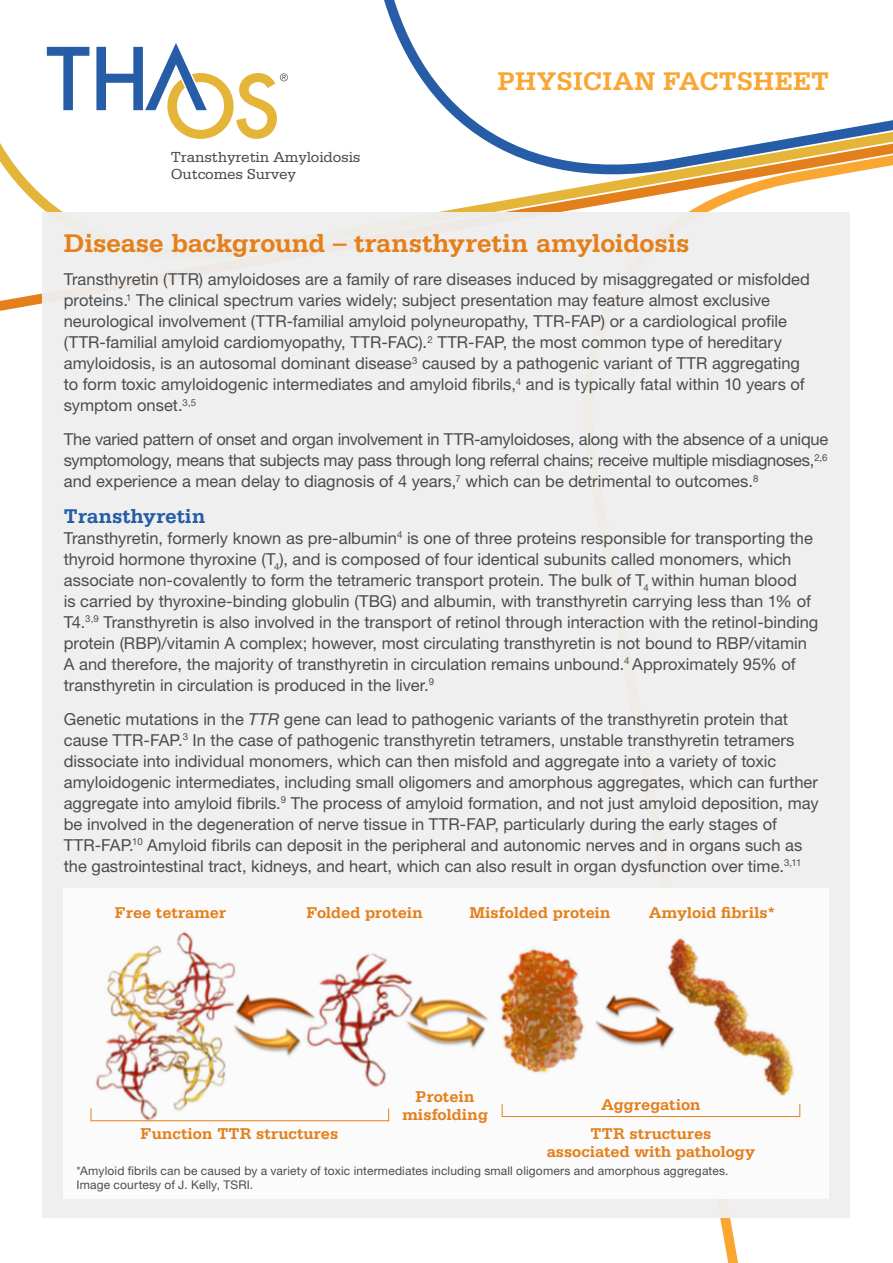
<style>
.page{position:relative;width:893px;height:1263px;background:#fff}
.page>*{position:absolute;margin:0;border:0;box-sizing:border-box;transform-origin:0 0}
.Head{font:700 27px "Serifa Std";letter-spacing:-.01em;color:#e4801b}
.Sub_sub{font:700 27px "Serifa Std";color:#faa633}
.t1{font:700 21px "Serifa Std";letter-spacing:-.005em;color:#275ca6}
.Text{font:16.5px/21px "Helvetica Neue LT Std";color:#4b4c4d}
.Sub_sub-2{font:700 16.5px/18px "Serifa Std";letter-spacing:-.005em;color:#e4801b;text-align:center}
.t2{font:15.45px/16.6px "Serifa Std";letter-spacing:-.01em;color:#4b4c4d}
.Text-2{font:12px "Helvetica Neue LT Std";letter-spacing:.015em;color:#4b4c4d}
.s1{font-style:italic}
</style>
<div class="page">
<svg style="left:0;top:0;width:558px;height:280px"></svg>
<svg style="left:558px;top:120px;width:335px;height:1143px"></svg>
<svg style="left:47px;top:47px;width:42px;height:63px"></svg>
<svg style="left:96px;top:43px;width:192px;height:96px"></svg>
<div style="left:43px;top:213px;width:807px;height:1005px;background:#efeff0"></div>
<div style="left:64px;top:889px;width:765px;height:310px;background:#fff"></div>
<img style="left:90px;top:931px;width:711px;height:191px">
<div style="left:502px;top:1104px;width:298px;height:13px;border:1px solid #e4801b"></div>
<p class="t2" style="left:171px;top:149px;width:191px">Transthyretin Amyloidosis<br>Outcomes Survey</p>
<p class="Sub_sub" style="left:497px;top:65px;width:333px">PHYSICIAN FACTSHEET</p>
<p class="Head" style="left:64px;top:227px;width:627px">Disease background – transthyretin amyloidosis</p>
<p class="Text" style="left:64px;top:269px;width:748px">Transthyretin (TTR) amyloidoses are a family of rare diseases induced by misaggregated or misfolded proteins.<sup>1</sup> The clinical spectrum varies widely; subject presentation may feature almost exclusive neurological involvement (TTR-familial amyloid polyneuropathy, TTR-FAP) or a cardiological profile (TTR-familial amyloid cardiomyopathy, TTR-FAC).<sup>2</sup> TTR-FAP, the most common type of hereditary amyloidosis, is an autosomal dominant disease<sup>3</sup> caused by a pathogenic variant of TTR aggregating to form toxic amyloidogenic intermediates and amyloid fibrils,<sup>4</sup> and is typically fatal within 10 years of symptom onset.<sup>3,5</sup></p>
<p class="Text" style="left:64px;top:428px;width:766px;text-align:justify">The varied pattern of onset and organ involvement in TTR-amyloidoses, along with the absence of a unique symptomology, means that subjects may pass through long referral chains; receive multiple misdiagnoses,<sup>2,6 </sup>and experience a mean delay to diagnosis of 4 years,<sup>7</sup> which can be detrimental to outcomes.<sup>8</sup></p>
<p class="t1" style="left:64px;top:504px;width:143px">Transthyretin</p>
<p class="Text" style="left:64px;top:527px;width:756px">Transthyretin, formerly known as pre-albumin<sup>4</sup> is one of three proteins responsible for transporting the thyroid hormone thyroxine (T<sub>4</sub>), and is composed of four identical subunits called monomers, which associate non-covalently to form the tetrameric transport protein. The bulk of T<sub>4</sub> within human blood<br>is carried by thyroxine-binding globulin (TBG) and albumin, with transthyretin carrying less than 1% of T4.<sup>3,9</sup> Transthyretin is also involved in the transport of retinol through interaction with the retinol-binding protein (RBP)/vitamin A complex; however, most circulating transthyretin is not bound to RBP/vitamin A and therefore, the majority of transthyretin in circulation remains unbound.<sup>4</sup> Approximately 95% of transthyretin in circulation is produced in the liver.<sup>9</sup></p>
<p class="Text" style="left:64px;top:708px;width:756px">Genetic mutations in the <span class="s1">TTR</span> gene can lead to pathogenic variants of the transthyretin protein that cause TTR-FAP.<sup>3</sup> In the case of pathogenic transthyretin tetramers, unstable transthyretin tetramers dissociate into individual monomers, which can then misfold and aggregate into a variety of toxic amyloidogenic intermediates, including small oligomers and amorphous aggregates, which can further aggregate into amyloid fibrils.<sup>9</sup> The process of amyloid formation, and not just amyloid deposition, may be involved in the degeneration of nerve tissue in TTR-FAP, particularly during the early stages of TTR-FAP.<sup>10</sup> Amyloid fibrils can deposit in the peripheral and autonomic nerves and in organs such as the gastrointestinal tract, kidneys, and heart, which can also result in organ dysfunction over time.<sup>3,11</sup></p>
<p class="Sub_sub-2" style="left:115px;top:904px;width:113px">Free tetramer</p>
<p class="Sub_sub-2" style="left:306px;top:904px;width:118px">Folded protein</p>
<p class="Sub_sub-2" style="left:469px;top:904px;width:143px">Misfolded protein</p>
<p class="Sub_sub-2" style="left:649px;top:904px;width:129px">Amyloid fibrils*</p>
<p class="Sub_sub-2" style="left:402px;top:1087px;width:87px">Protein misfolding</p>
<p class="Sub_sub-2" style="left:601px;top:1096px;width:101px">Aggregation</p>
<p class="Sub_sub-2" style="left:141px;top:1124px;width:199px">Function TTR structures</p>
<p class="Sub_sub-2" style="left:591px;top:1124px;width:122px">TTR structures</p>
<p class="Sub_sub-2" style="left:547px;top:1142px;width:210px">associated with pathology</p>
<p class="Text-2" style="left:77px;top:1163px;width:653px">*Amyloid fibrils can be caused by a variety of toxic intermediates including small oligomers and amorphous aggregates.</p>
<p class="Text-2" style="left:77px;top:1178px;width:178px">Image courtesy of J. Kelly, TSRI.</p>
</div>
